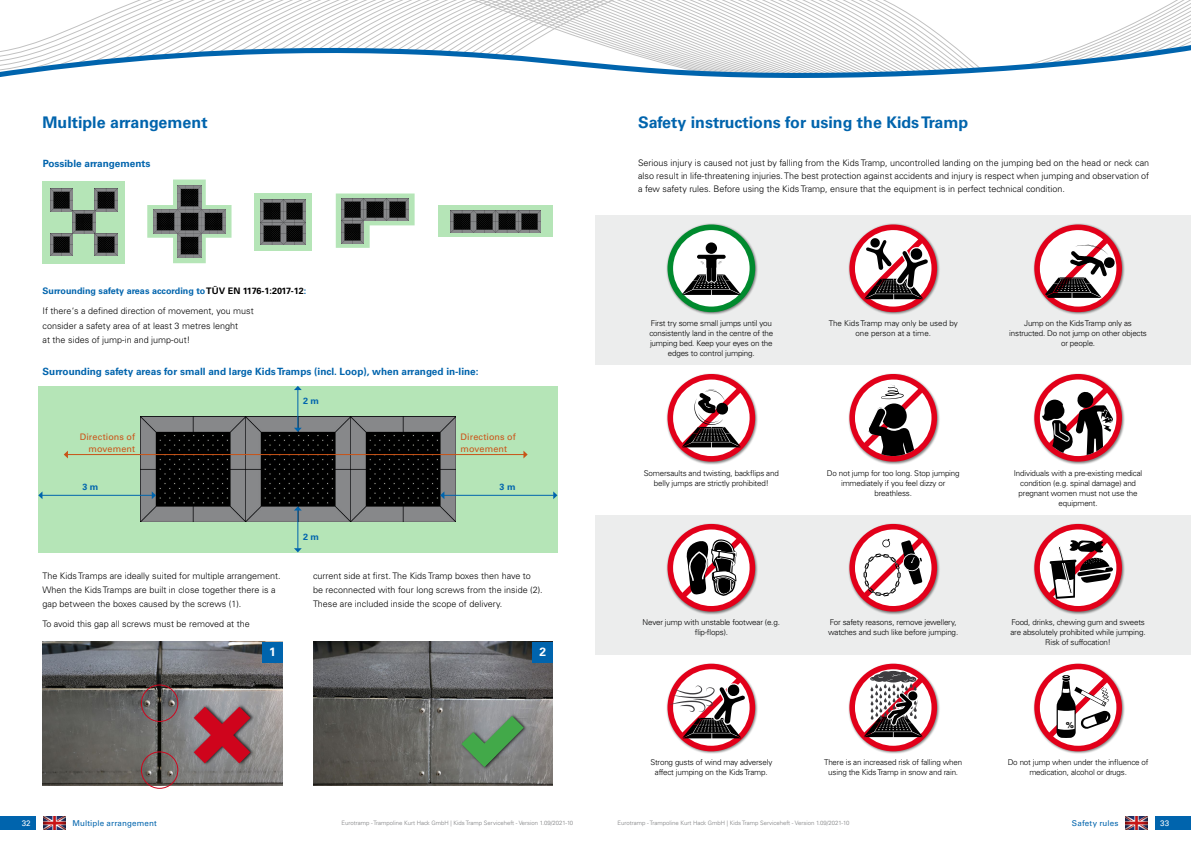
<style>
.page{position:relative;width:1191px;height:842px;background:#fff}
.page>*{position:absolute;margin:0;border:0;box-sizing:border-box;transform-origin:0 0}
.t1{font:700 16px "Univers LT Std";color:#0064ad}
.t2{font:700 12px "Univers LT Std";color:#fff}
.t3{font:700 10px "Univers LT Std";color:#0064ad}
.t4{font:300 9px/14px "Univers LT Std";color:#000}
.t5{font:700 9px "Univers LT Std";color:#0064ad}
.t6{font:9px/12px "Univers LT Std";letter-spacing:.015em;color:#cb5318;text-align:right}
.t7{font:900 8.3px "Arial";color:#000}
.t8{font:300 8px/10px "Univers LT Std";letter-spacing:-.02em;color:#000;text-align:center}
.t9{font:300 8px/10px "Univers LT Std";color:#000;text-align:center}
.t10{font:8px "Univers LT Std";letter-spacing:.02em;color:#0064ad}
.t11{font:8px "Univers LT Std";color:#fff}
.t12{font:300 6px "Univers LT Std";color:#7b7c7e}
.s1{color:#000}
</style>
<div class="page">
<div style="left:595px;top:215px;width:596px;height:150px;background:#eceded"></div>
<div style="left:595px;top:515px;width:596px;height:139px;background:#eceded"></div>
<div style="left:1155px;top:816px;width:36px;height:13px;background:#0064ad"></div>
<svg style="left:42px;top:0;width:1149px;height:40px"></svg>
<svg style="left:0;top:40px;width:1191px;height:38px"></svg>
<div style="left:0;top:816px;width:36px;height:13px;background:#0064ad"></div>
<img style="left:1126px;top:816px;width:21px;height:13px">
<img style="left:43px;top:816px;width:22px;height:13px">
<img style="left:313px;top:642px;width:240px;height:144px">
<img style="left:42px;top:642px;width:240px;height:144px">
<svg style="left:147px;top:180px;width:84px;height:83px"></svg>
<img style="left:177px;top:185px;width:24px;height:72px">
<img style="left:201px;top:209px;width:24px;height:24px">
<img style="left:153px;top:209px;width:24px;height:24px">
<svg style="left:336px;top:193px;width:78px;height:55px"></svg>
<img style="left:341px;top:198px;width:23px;height:45px">
<img style="left:364px;top:198px;width:45px;height:23px">
<svg style="left:254px;top:193px;width:58px;height:58px"></svg>
<img style="left:261px;top:200px;width:45px;height:45px">
<div style="left:43px;top:181px;width:82px;height:82px;background:#b5e5b7"></div>
<img style="left:50px;top:189px;width:23px;height:22px">
<img style="left:95px;top:189px;width:22px;height:22px">
<img style="left:73px;top:211px;width:22px;height:22px">
<img style="left:50px;top:233px;width:23px;height:23px">
<img style="left:95px;top:233px;width:22px;height:23px">
<div style="left:438px;top:205px;width:115px;height:32px;background:#b5e5b7"></div>
<img style="left:451px;top:210px;width:89px;height:23px">
<div style="left:38px;top:386px;width:519px;height:166px;background:#b5e5b7"></div>
<img style="left:140px;top:417px;width:315px;height:105px">
<div style="left:848px;top:223px;width:92px;height:93px;background:#000;opacity:.5"></div>
<svg style="left:849px;top:224px;width:88px;height:88px"></svg>
<div style="left:1033px;top:223px;width:92px;height:93px;background:#000;opacity:.5"></div>
<svg style="left:1034px;top:224px;width:88px;height:88px"></svg>
<div style="left:666px;top:373px;width:92px;height:92px;background:#000;opacity:.5"></div>
<svg style="left:667px;top:374px;width:88px;height:88px"></svg>
<div style="left:848px;top:523px;width:92px;height:92px;background:#000;opacity:.5"></div>
<svg style="left:849px;top:524px;width:88px;height:87px"></svg>
<div style="left:1033px;top:663px;width:92px;height:92px;background:#000;opacity:.5"></div>
<svg style="left:1034px;top:664px;width:88px;height:87px"></svg>
<div style="left:666px;top:523px;width:92px;height:92px;background:#000;opacity:.5"></div>
<svg style="left:667px;top:524px;width:88px;height:87px"></svg>
<div style="left:1033px;top:373px;width:92px;height:92px;background:#000;opacity:.5"></div>
<svg style="left:1034px;top:374px;width:88px;height:88px"></svg>
<div style="left:848px;top:373px;width:92px;height:92px;background:#000;opacity:.5"></div>
<svg style="left:849px;top:374px;width:88px;height:88px"></svg>
<div style="left:666px;top:223px;width:92px;height:93px;background:#000;opacity:.5"></div>
<svg style="left:667px;top:224px;width:88px;height:88px"></svg>
<div style="left:1033px;top:523px;width:92px;height:92px;background:#000;opacity:.5"></div>
<svg style="left:1034px;top:524px;width:88px;height:87px"></svg>
<div style="left:666px;top:663px;width:92px;height:92px;background:#000;opacity:.5"></div>
<svg style="left:667px;top:664px;width:88px;height:87px"></svg>
<div style="left:848px;top:663px;width:92px;height:92px;background:#000;opacity:.5"></div>
<svg style="left:849px;top:664px;width:88px;height:87px"></svg>
<div style="left:533px;top:642px;width:20px;height:20px;background:#0064ad"></div>
<div style="left:262px;top:642px;width:20px;height:20px;background:#0064ad"></div>
<hr style="left:67px;top:454px;width:457px;height:1px;background:#c85317">
<svg style="left:523px;top:451px;width:4px;height:7px"></svg>
<svg style="left:64px;top:451px;width:4px;height:7px"></svg>
<hr style="left:297px;top:390px;width:1px;height:38px;background:#0064ad">
<svg style="left:294px;top:428px;width:8px;height:4px"></svg>
<svg style="left:294px;top:386px;width:8px;height:4px"></svg>
<hr style="left:297px;top:510px;width:1px;height:39px;background:#0064ad">
<svg style="left:294px;top:548px;width:8px;height:4px"></svg>
<svg style="left:294px;top:506px;width:8px;height:4px"></svg>
<hr style="left:42px;top:495px;width:110px;height:1px;background:#0064ad">
<svg style="left:152px;top:491px;width:4px;height:8px"></svg>
<svg style="left:38px;top:492px;width:4px;height:7px"></svg>
<hr style="left:444px;top:495px;width:110px;height:1px;background:#0064ad">
<svg style="left:553px;top:491px;width:4px;height:8px"></svg>
<svg style="left:440px;top:491px;width:4px;height:8px"></svg>
<div style="left:460px;top:713px;width:68px;height:56px;background:#000;opacity:.75"></div>
<svg style="left:461px;top:716px;width:63px;height:51px"></svg>
<div style="left:192px;top:704px;width:63px;height:62px;background:#000;opacity:.75"></div>
<svg style="left:194px;top:707px;width:56px;height:56px"></svg>
<div style="left:141px;top:684px;width:37px;height:38px;border:1px solid #cd071e;border-radius:50%"></div>
<div style="left:141px;top:751px;width:37px;height:38px;border:1px solid #cd071e;border-radius:50%"></div>
<h1 class="t1" style="left:43px;top:113px;width:166px">Multiple arrangement</h1>
<h1 class="t1" style="left:638px;top:113px;width:332px">Safety instructions for using the Kids Tramp</h1>
<p class="t3" style="left:43px;top:157px;width:109px">Possible arrangements</p>
<p class="t5" style="left:43px;top:286px;width:265px">Surrounding safety areas according to <span class="s1">TÜV EN 1176-1:2017-12</span>:</p>
<p class="t4" style="left:43px;top:304px;width:213px">If there‘s a defined direction of movement, you must consider a safety area of at least 3 metres lenght<br>at the sides of jump-in and jump-out!</p>
<p class="t3" style="left:43px;top:366px;width:437px">Surrounding safety areas for small and large Kids Tramps (incl. Loop), when arranged in-line:</p>
<p class="t5" style="left:303px;top:396px;width:17px">2 m</p>
<p class="t6" style="left:80px;top:431px;width:57px">Directions of movement</p>
<p class="t6" style="left:460px;top:431px;width:57px;text-align:left">Directions of movement</p>
<p class="t5" style="left:499px;top:481px;width:18px">3 m</p>
<p class="t5" style="left:82px;top:481px;width:18px">3 m</p>
<p class="t4" style="left:42px;top:569px;width:239px">The Kids Tramps are ideally suited for multiple arrangement.<br>When the Kids Tramps are built in close together there is a gap between the boxes caused by the screws (1).</p>
<p class="t4" style="left:42px;top:616px;width:209px">To avoid this gap all screws must be removed at the</p>
<p class="t5" style="left:303px;top:532px;width:17px">2 m</p>
<p class="t4" style="left:313px;top:569px;width:231px">current side at first. The Kids Tramp boxes then have to be reconnected with four long screws from the inside (2).<br>These are included inside the scope of delivery.</p>
<h2 class="t2" style="left:269px;top:645px;width:8px">1</h2>
<h2 class="t2" style="left:539px;top:645px;width:8px">2</h2>
<p class="t4" style="left:638px;top:156px;width:513px;line-height:13px;text-align:justify">Serious injury is caused not just by falling from the Kids Tramp, uncontrolled landing on the jumping bed on the head or neck can also result in life-threatening injuries. The best protection against accidents and injury is respect when jumping and observation of a few safety rules. Before using the Kids Tramp, ensure that the equipment is in perfect technical condition.</p>
<p class="t8" style="left:649px;top:318px;width:125px">First try some small jumps until you consistently land in the centre of the jumping bed. Keep your eyes on the edges to control jumping.</p>
<p class="t9" style="left:829px;top:318px;width:130px">The Kids Tramp may only be used by one person at a time.</p>
<p class="t8" style="left:1009px;top:318px;width:139px">Jump on the Kids Tramp only as instructed. Do not jump on other objects or people.</p>
<p class="t8" style="left:644px;top:468px;width:136px">Somersaults and twisting, backflips and belly jumps are strictly prohibited!</p>
<p class="t8" style="left:827px;top:468px;width:134px">Do not jump for too long. Stop jumping immediately if you feel dizzy or breathless.</p>
<p class="t8" style="left:1014px;top:468px;width:130px">Individuals with a pre-existing medical condition (e.g. spinal damage) and pregnant women must not use the equipment.</p>
<p class="t8" style="left:642px;top:617px;width:139px">Never jump with unstable footwear (e.g. flip-flops).</p>
<p class="t8" style="left:828px;top:617px;width:132px;text-align:left">For safety reasons, remove jewellery, watches and such like before jumping.</p>
<p class="t8" style="left:1010px;top:617px;width:137px">Food, drinks, chewing gum and sweets are absolutely prohibited while jumping.<br>Risk of suffocation!</p>
<p class="t7" style="left:1065px;top:719px;width:10px">%</p>
<p class="t8" style="left:650px;top:757px;width:123px">Strong gusts of wind may adversely affect jumping on the Kids Tramp.</p>
<p class="t8" style="left:824px;top:757px;width:140px">There is an increased risk of falling when using the Kids Tramp in snow and rain.</p>
<p class="t8" style="left:1007px;top:757px;width:142px">Do not jump when under the influence of medication, alcohol or drugs.</p>
<p class="t11" style="left:22px;top:818px;width:11px">32</p>
<p class="t10" style="left:72px;top:818px;width:86px">Multiple arrangement</p>
<p class="t12" style="left:341px;top:819px;width:233px">Eurotramp - Trampoline Kurt Hack GmbH | Kids Tramp Serviceheft - Version 1.09/2021-10</p>
<p class="t12" style="left:617px;top:819px;width:233px">Eurotramp - Trampoline Kurt Hack GmbH | Kids Tramp Serviceheft - Version 1.09/2021-10</p>
<p class="t10" style="left:1072px;top:818px;width:48px">Safety rules</p>
<p class="t11" style="left:1160px;top:818px;width:11px">33</p>
</div>
